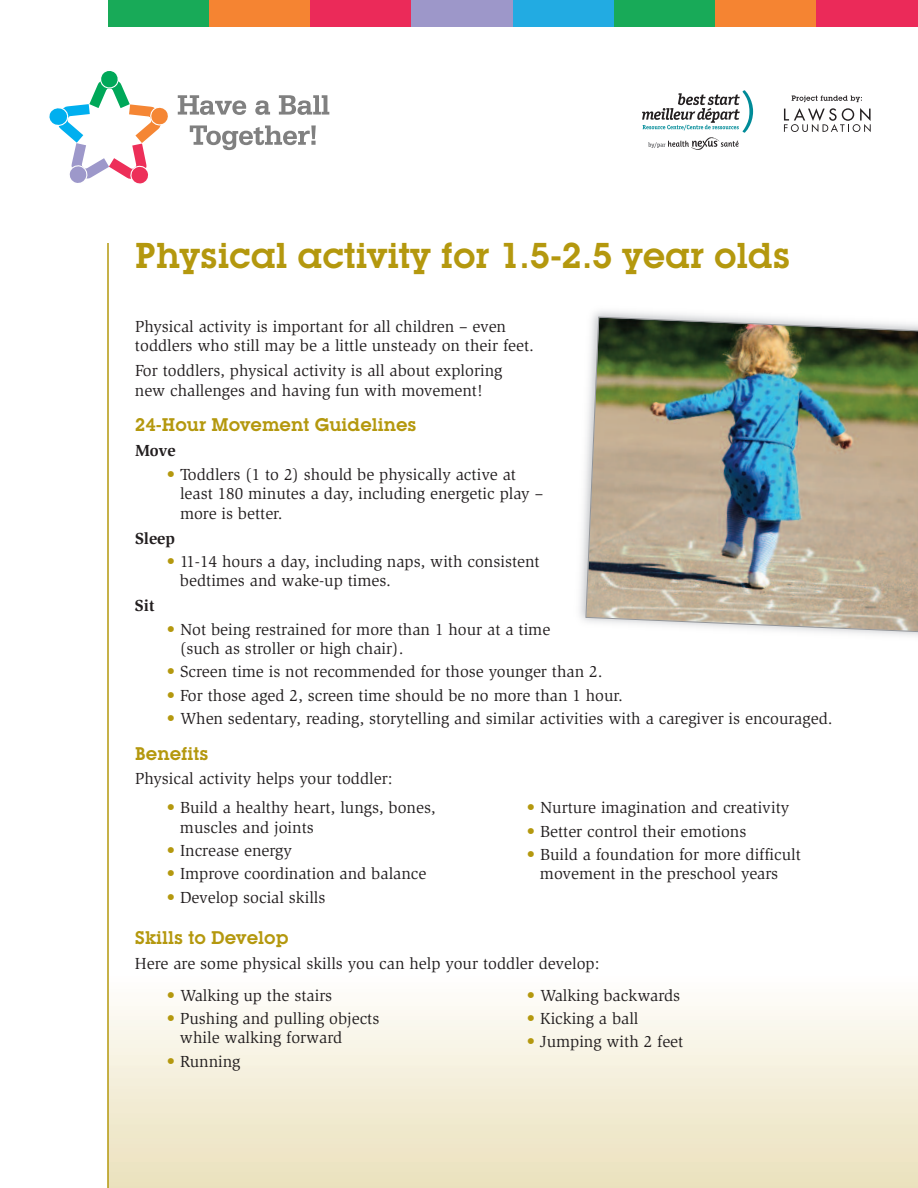
<style>
.page{position:relative;width:918px;height:1188px;background:#fff}
.page>*{position:absolute;margin:0;border:0;box-sizing:border-box;transform-origin:0 0}
.t1{font:600 35.25px "Lubalin Graph IT Cby BT";letter-spacing:-.005em;color:#b4980e}
.t2{font:600 18px "Lubalin Graph IT Cby BT";color:#b4980e}
.t3{font:16.5px/19.5px "Slimbach";color:#231f20}
.t4{font:700 16.5px "Slimbach";color:#231f20}
.s1{color:#b4980e}
</style>
<div class="page">
<svg style="left:49px;top:71px;width:280px;height:113px"></svg>
<hr style="left:107px;top:243px;width:2px;height:945px;background:#b4980e">
<img style="left:585px;top:316px;width:333px;height:318px">
<div style="left:108px;top:0;width:101px;height:27px;background:#18aa58"></div>
<div style="left:209px;top:0;width:101px;height:27px;background:#f58432"></div>
<div style="left:310px;top:0;width:102px;height:27px;background:#eb2a59"></div>
<div style="left:412px;top:0;width:101px;height:27px;background:#9d97c9"></div>
<div style="left:513px;top:0;width:101px;height:27px;background:#22abe2"></div>
<div style="left:614px;top:0;width:102px;height:27px;background:#18aa58"></div>
<div style="left:716px;top:0;width:101px;height:27px;background:#f58432"></div>
<div style="left:817px;top:0;width:101px;height:27px;background:#eb2a59"></div>
<svg style="left:784px;top:108px;width:87px;height:24px"></svg>
<svg style="left:792px;top:95px;width:70px;height:7px"></svg>
<svg style="left:642px;top:90px;width:111px;height:60px"></svg>
<h1 class="t1" style="left:135px;top:243px;width:657px">Physical activity for 1.5-2.5 year olds</h1>
<p class="t3" style="left:135px;top:318px;width:401px">Physical activity is important for all children – even toddlers who still may be a little unsteady on their feet.</p>
<p class="t3" style="left:135px;top:362px;width:369px">For toddlers, physical activity is all about exploring new challenges and having fun with movement!</p>
<p class="t2" style="left:135px;top:419px;width:283px">24-Hour Movement Guidelines</p>
<p class="t4" style="left:135px;top:445px;width:42px">Move</p>
<p class="t3" style="left:180px;top:466px;width:365px;text-indent:-13px"><span class="s1">•</span> Toddlers (1 to 2) should be physically active at least 180 minutes a day, including energetic play – more is better.</p>
<p class="t4" style="left:135px;top:532px;width:42px">Sleep</p>
<p class="t3" style="left:180px;top:553px;width:361px;text-indent:-13px"><span class="s1">•</span> 11-14 hours a day, including naps, with consistent bedtimes and wake-up times.</p>
<p class="t4" style="left:135px;top:599px;width:21px">Sit</p>
<p class="t3" style="left:180px;top:620px;width:372px;text-indent:-13px"><span class="s1">•</span> Not being restrained for more than 1 hour at a time (such as stroller or high chair).</p>
<p class="t3" style="left:167px;top:663px;width:437px"><span class="s1">•</span> Screen time is not recommended for those younger than 2.</p>
<p class="t3" style="left:167px;top:687px;width:458px"><span class="s1">•</span> For those aged 2, screen time should be no more than 1 hour.</p>
<p class="t3" style="left:167px;top:710px;width:667px"><span class="s1">•</span> When sedentary, reading, storytelling and similar activities with a caregiver is encouraged.</p>
<p class="t2" style="left:135px;top:747px;width:75px">Benefits</p>
<p class="t3" style="left:135px;top:770px;width:259px">Physical activity helps your toddler:</p>
<p class="t3" style="left:180px;top:799px;width:257px;text-indent:-13px"><span class="s1">•</span> Build a healthy heart, lungs, bones, muscles and joints</p>
<p class="t3" style="left:167px;top:842px;width:127px"><span class="s1">•</span> Increase energy</p>
<p class="t3" style="left:167px;top:865px;width:261px"><span class="s1">•</span> Improve coordination and balance</p>
<p class="t3" style="left:167px;top:889px;width:160px"><span class="s1">•</span> Develop social skills</p>
<p class="t3" style="left:527px;top:799px;width:264px"><span class="s1">•</span> Nurture imagination and creativity</p>
<p class="t3" style="left:527px;top:823px;width:221px"><span class="s1">•</span> Better control their emotions</p>
<p class="t3" style="left:527px;top:846px;width:276px;text-align:center"><span class="s1">•</span> Build a foundation for more difficult movement in the preschool years</p>
<p class="t2" style="left:135px;top:931px;width:155px">Skills to Develop</p>
<p class="t3" style="left:135px;top:955px;width:466px">Here are some physical skills you can help your toddler develop:</p>
<p class="t3" style="left:167px;top:987px;width:167px"><span class="s1">•</span> Walking up the stairs</p>
<p class="t3" style="left:180px;top:1010px;width:201px;text-indent:-13px"><span class="s1">•</span> Pushing and pulling objects while walking forward</p>
<p class="t3" style="left:167px;top:1053px;width:75px"><span class="s1">•</span> Running</p>
<p class="t3" style="left:527px;top:987px;width:155px"><span class="s1">•</span> Walking backwards</p>
<p class="t3" style="left:527px;top:1010px;width:113px"><span class="s1">•</span> Kicking a ball</p>
<p class="t3" style="left:527px;top:1033px;width:158px"><span class="s1">•</span> Jumping with 2 feet</p>
</div>
